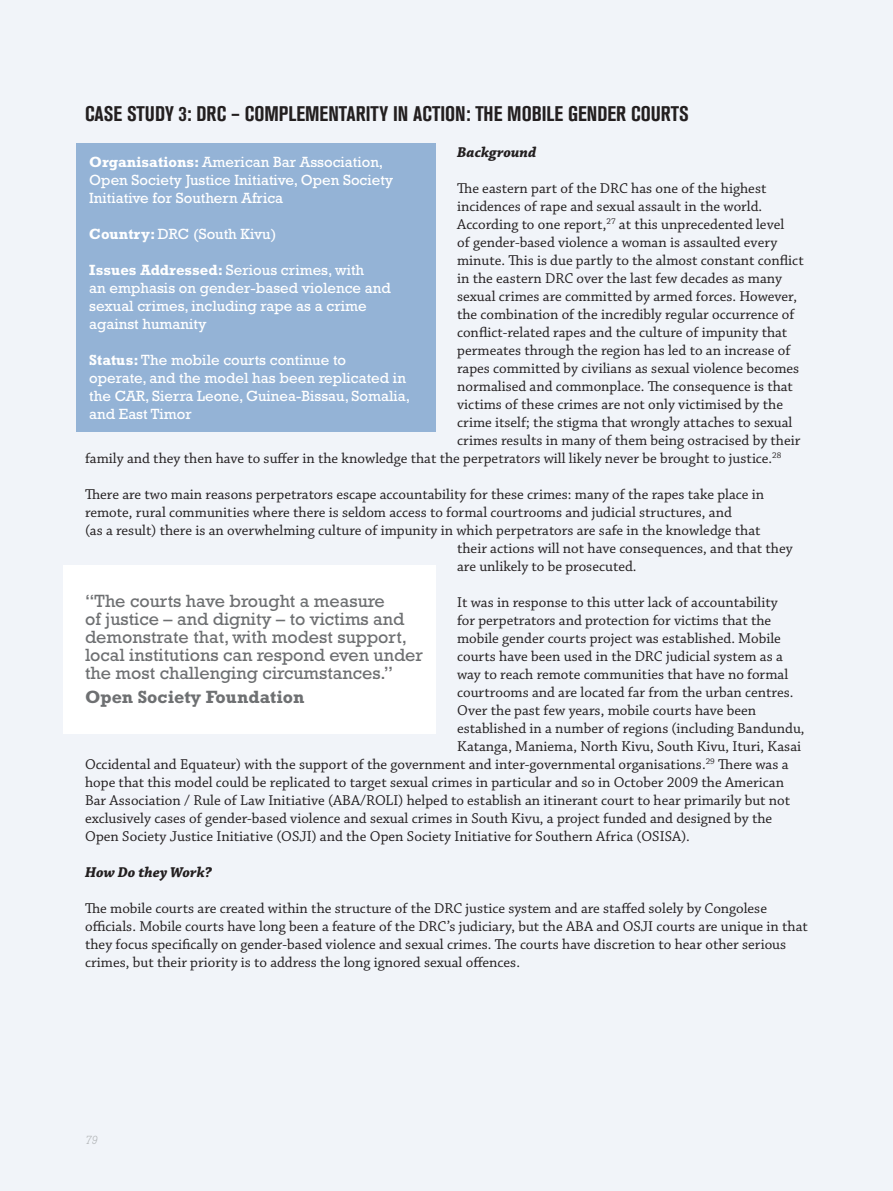
<style>
.page{position:relative;width:893px;height:1191px;background:#f1f4f9}
.page>*{position:absolute;margin:0;border:0;box-sizing:border-box;transform-origin:0 0}
.t1{font:700 condensed 21px "Akzidenz Grotesk BQ";color:#231f20}
.t2{font:18px/18px "Rockwell Std";color:#6e7072}
.t3{font:700 18px "Rockwell Std";color:#6e7072}
.t4{font:15px/18px "Chaparral Pro";color:#231f20}
.t5{font:15px/18px "Rockwell Std";color:#fff}
.t6{font:italic 700 15px "Chaparral Pro";color:#231f20}
.t7{font:italic 300 12px "Rockwell Std";color:#a9acae}
.s1{font-weight:700}
</style>
<div class="page">
<div style="left:77px;top:144px;width:359px;height:287px;background:#94b3d6"></div>
<div style="left:64px;top:564px;width:372px;height:169px;background:#fff"></div>
<h1 class="t1" style="left:85px;top:102px;width:605px">CASE STUDY 3: DRC – COMPLEMENTARITY IN ACTION: THE MOBILE GENDER COURTS</h1>
<p class="t6" style="left:457px;top:144px;width:80px">Background</p>
<p class="t4" style="left:457px;top:180px;width:311px">The eastern part of the DRC has one of the highest</p>
<p class="t4" style="left:457px;top:198px;width:307px">incidences of rape and sexual assault in the world.</p>
<p class="t4" style="left:457px;top:216px;width:329px">According to one report,<sup>27</sup> at this unprecedented level</p>
<p class="t4" style="left:457px;top:234px;width:322px">of gender-based violence a woman is assaulted every</p>
<p class="t4" style="left:457px;top:252px;width:348px">minute. This is due partly to the almost constant conflict</p>
<p class="t4" style="left:457px;top:270px;width:326px">in the eastern DRC over the last few decades as many</p>
<p class="t4" style="left:457px;top:288px;width:342px">sexual crimes are committed by armed forces. However,</p>
<p class="t4" style="left:457px;top:306px;width:339px">the combination of the incredibly regular occurrence of</p>
<p class="t4" style="left:457px;top:324px;width:332px">conflict-related rapes and the culture of impunity that</p>
<p class="t4" style="left:457px;top:342px;width:335px">permeates through the region has led to an increase of</p>
<p class="t4" style="left:457px;top:360px;width:344px">rapes committed by civilians as sexual violence becomes</p>
<p class="t4" style="left:457px;top:378px;width:337px">normalised and commonplace. The consequence is that</p>
<p class="t4" style="left:457px;top:396px;width:327px">victims of these crimes are not only victimised by the</p>
<p class="t4" style="left:457px;top:414px;width:337px">crime itself; the stigma that wrongly attaches to sexual</p>
<p class="t4" style="left:457px;top:432px;width:345px">crimes results in many of them being ostracised by their</p>
<p class="t4" style="left:85px;top:450px;width:698px">family and they then have to suffer in the knowledge that the perpetrators will likely never be brought to justice.<sup>28</sup></p>
<p class="t4" style="left:85px;top:486px;width:681px">There are two main reasons perpetrators escape accountability for these crimes: many of the rapes take place in</p>
<p class="t4" style="left:85px;top:504px;width:648px">remote, rural communities where there is seldom access to formal courtrooms and judicial structures, and</p>
<p class="t4" style="left:85px;top:522px;width:677px">(as a result) there is an overwhelming culture of impunity in which perpetrators are safe in the knowledge that</p>
<p class="t4" style="left:457px;top:540px;width:337px">their actions will not have consequences, and that they</p>
<p class="t4" style="left:457px;top:558px;width:181px">are unlikely to be prosecuted.</p>
<p class="t4" style="left:457px;top:594px;width:322px">It was in response to this utter lack of accountability</p>
<p class="t4" style="left:457px;top:612px;width:316px">for perpetrators and protection for victims that the</p>
<p class="t4" style="left:457px;top:630px;width:325px">mobile gender courts project was established. Mobile</p>
<p class="t4" style="left:457px;top:648px;width:327px">courts have been used in the DRC judicial system as a</p>
<p class="t4" style="left:457px;top:666px;width:333px">way to reach remote communities that have no formal</p>
<p class="t4" style="left:457px;top:684px;width:338px">courtrooms and are located far from the urban centres.</p>
<p class="t4" style="left:457px;top:702px;width:301px">Over the past few years, mobile courts have been</p>
<p class="t4" style="left:457px;top:720px;width:349px">established in a number of regions (including Bandundu,</p>
<p class="t4" style="left:457px;top:738px;width:346px">Katanga, Maniema, North Kivu, South Kivu, Ituri, Kasai</p>
<p class="t4" style="left:85px;top:756px;width:705px">Occidental and Equateur) with the support of the government and inter-governmental organisations.<sup>29</sup> There was a</p>
<p class="t4" style="left:85px;top:774px;width:700px">hope that this model could be replicated to target sexual crimes in particular and so in October 2009 the American</p>
<p class="t4" style="left:85px;top:792px;width:707px">Bar Association / Rule of Law Initiative (ABA/ROLI) helped to establish an itinerant court to hear primarily but not</p>
<p class="t4" style="left:85px;top:810px;width:689px">exclusively cases of gender-based violence and sexual crimes in South Kivu, a project funded and designed by the</p>
<p class="t4" style="left:85px;top:828px;width:606px">Open Society Justice Initiative (OSJI) and the Open Society Initiative for Southern Africa (OSISA).</p>
<p class="t6" style="left:85px;top:864px;width:128px">How Do they Work?</p>
<p class="t4" style="left:85px;top:900px;width:724px">The mobile courts are created within the structure of the DRC justice system and are staffed solely by Congolese officials. Mobile courts have long been a feature of the DRC’s judiciary, but the ABA and OSJI courts are unique in that they focus specifically on gender-based violence and sexual crimes. The courts have discretion to hear other serious crimes, but their priority is to address the long ignored sexual offences.</p>
<p class="t5" style="left:89px;top:152px;width:306px"><span class="s1">Organisations:</span> American Bar Association,<br>Open Society Justice Initiative, Open Society<br>Initiative for Southern Africa</p>
<p class="t5" style="left:89px;top:224px;width:188px"><span class="s1">Country:</span> DRC (South Kivu)</p>
<p class="t5" style="left:89px;top:260px;width:303px"><span class="s1">Issues Addressed:</span> Serious crimes, with<br>an emphasis on gender-based violence and sexual crimes, including rape as a crime against humanity</p>
<p class="t5" style="left:89px;top:350px;width:322px"><span class="s1">Status:</span> The mobile courts continue to<br>operate, and the model has been replicated in the CAR, Sierra Leone, Guinea-Bissau, Somalia, and East Timor</p>
<p class="t2" style="left:85px;top:592px;width:340px">“The courts have brought a measure<br>of justice – and dignity – to victims and demonstrate that, with modest support, local institutions can respond even under the most challenging circumstances.”</p>
<p class="t3" style="left:85px;top:686px;width:221px">Open Society Foundation</p>
<p class="t7" style="left:85px;top:1132px;width:14px">79</p>
</div>
